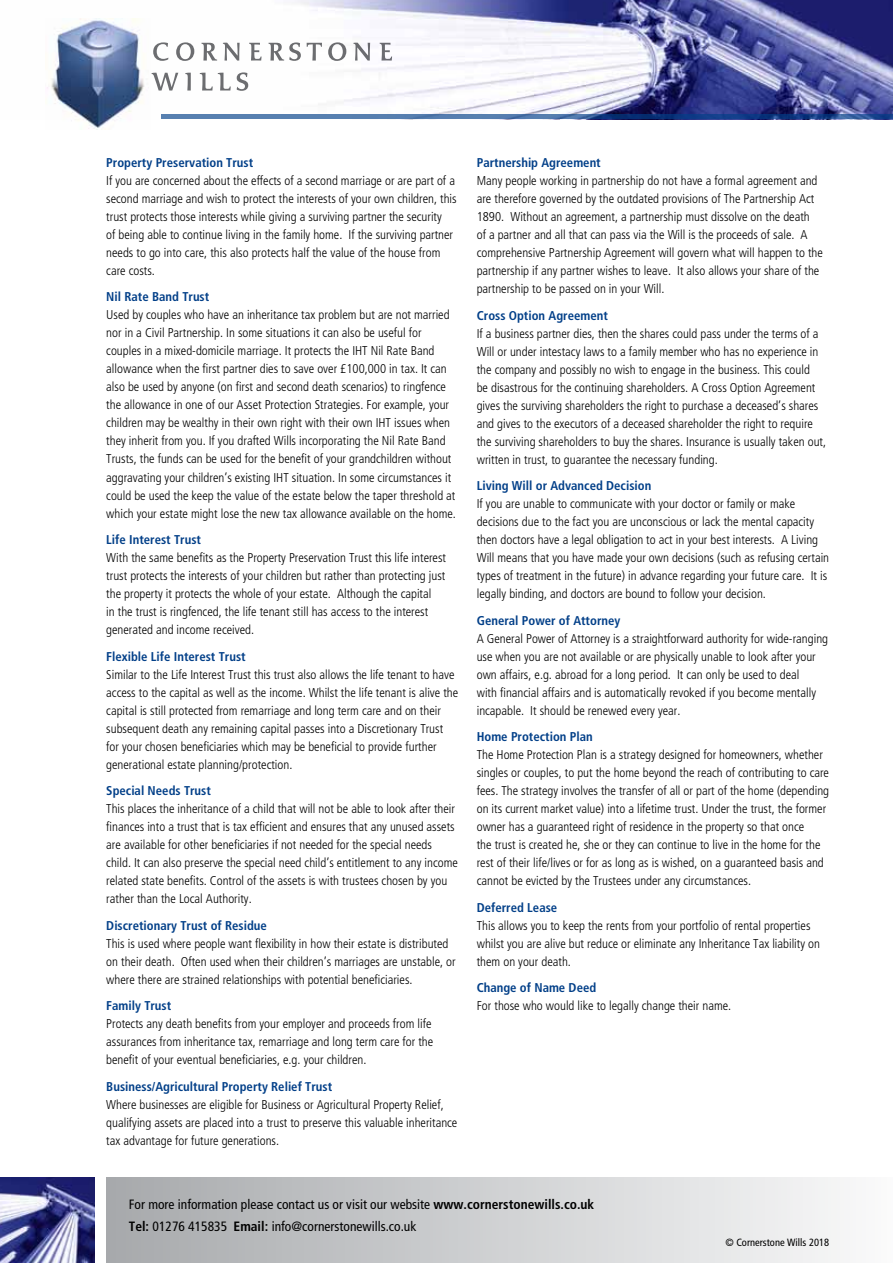
<style>
.page{position:relative;width:893px;height:1263px;background:#fff}
.page>*{position:absolute;margin:0;border:0;box-sizing:border-box;transform-origin:0 0}
.t1{font:condensed 13.5px/21.8px "Frutiger";color:#000}
.t2{font:300 condensed 12.75px/18px "Frutiger";color:#000}
.t3{font:700 condensed 12.75px "Frutiger";color:#023f88}
.t4{font:condensed 10.5px "Frutiger";color:#000}
.s1{font-weight:700}
</style>
<div class="page">
<img style="left:80px;top:0;width:813px;height:115px">
<svg style="left:153px;top:42px;width:15px;height:19px"></svg>
<svg style="left:176px;top:42px;width:18px;height:19px"></svg>
<svg style="left:202px;top:43px;width:15px;height:18px"></svg>
<svg style="left:223px;top:43px;width:17px;height:18px"></svg>
<svg style="left:249px;top:43px;width:13px;height:18px"></svg>
<svg style="left:269px;top:42px;width:32px;height:19px"></svg>
<svg style="left:307px;top:43px;width:15px;height:18px"></svg>
<svg style="left:328px;top:42px;width:18px;height:19px"></svg>
<svg style="left:353px;top:43px;width:17px;height:18px"></svg>
<svg style="left:380px;top:43px;width:12px;height:18px"></svg>
<svg style="left:152px;top:73px;width:26px;height:18px"></svg>
<svg style="left:185px;top:73px;width:6px;height:18px"></svg>
<svg style="left:200px;top:73px;width:31px;height:18px"></svg>
<svg style="left:237px;top:72px;width:11px;height:19px"></svg>
<img style="left:47px;top:19px;width:104px;height:111px">
<div style="left:106px;top:1178px;width:787px;height:85px;background:linear-gradient(to right,#a7a9ac,#fafafb)"></div>
<img style="left:0;top:1178px;width:94px;height:85px">
<svg style="left:161px;top:115px;width:732px;height:4px;background:#39629c"></svg>
<p class="t3" style="left:106px;top:155px;width:148px">Property Preservation Trust</p>
<p class="t2" style="left:106px;top:172px;width:352px">If you are concerned about the effects of a second marriage or are part of a second marriage and wish to protect the interests of your own children, this trust protects those interests while giving a surviving partner the security<br>of being able to continue living in the family home. If the surviving partner needs to go into care, this also protects half the value of the house from care costs.</p>
<p class="t3" style="left:106px;top:289px;width:105px">Nil Rate Band Trust</p>
<p class="t2" style="left:106px;top:306px;width:351px">Used by couples who have an inheritance tax problem but are not married nor in a Civil Partnership. In some situations it can also be useful for couples in a mixed-domicile marriage. It protects the IHT Nil Rate Band allowance when the first partner dies to save over £100,000 in tax. It can also be used by anyone (on first and second death scenarios) to ringfence the allowance in one of our Asset Protection Strategies. For example, your children may be wealthy in their own right with their own IHT issues when they inherit from you. If you drafted Wills incorporating the Nil Rate Band Trusts, the funds can be used for the benefit of your grandchildren without aggravating your children’s existing IHT situation. In some circumstances it could be used the keep the value of the estate below the taper threshold at which your estate might lose the new tax allowance available on the home.</p>
<p class="t3" style="left:106px;top:532px;width:96px">Life Interest Trust</p>
<p class="t2" style="left:106px;top:549px;width:341px">With the same benefits as the Property Preservation Trust this life interest trust protects the interests of your children but rather than protecting just the property it protects the whole of your estate. Although the capital<br>in the trust is ringfenced, the life tenant still has access to the interest generated and income received.</p>
<p class="t3" style="left:106px;top:648px;width:141px">Flexible Life Interest Trust</p>
<p class="t2" style="left:106px;top:665px;width:353px">Similar to the Life Interest Trust this trust also allows the life tenant to have access to the capital as well as the income. Whilst the life tenant is alive the capital is still protected from remarriage and long term care and on their subsequent death any remaining capital passes into a Discretionary Trust for your chosen beneficiaries which may be beneficial to provide further generational estate planning/protection.</p>
<p class="t3" style="left:106px;top:783px;width:106px">Special Needs Trust</p>
<p class="t2" style="left:106px;top:800px;width:353px">This places the inheritance of a child that will not be able to look after their finances into a trust that is tax efficient and ensures that any unused assets are available for other beneficiaries if not needed for the special needs child. It can also preserve the special need child’s entitlement to any income related state benefits. Control of the assets is with trustees chosen by you rather than the Local Authority.</p>
<p class="t3" style="left:106px;top:918px;width:162px">Discretionary Trust of Residue</p>
<p class="t2" style="left:106px;top:934px;width:351px">This is used where people want flexibility in how their estate is distributed on their death. Often used when their children’s marriages are unstable, or where there are strained relationships with potential beneficiaries.</p>
<p class="t3" style="left:106px;top:998px;width:66px">Family Trust</p>
<p class="t2" style="left:106px;top:1015px;width:328px">Protects any death benefits from your employer and proceeds from life assurances from inheritance tax, remarriage and long term care for the benefit of your eventual beneficiaries, e.g. your children.</p>
<p class="t3" style="left:106px;top:1079px;width:227px">Business/Agricultural Property Relief Trust</p>
<p class="t2" style="left:106px;top:1095px;width:353px">Where businesses are eligible for Business or Agricultural Property Relief, qualifying assets are placed into a trust to preserve this valuable inheritance tax advantage for future generations.</p>
<p class="t3" style="left:477px;top:155px;width:126px">Partnership Agreement</p>
<p class="t2" style="left:477px;top:172px;width:348px">Many people working in partnership do not have a formal agreement and are therefore governed by the outdated provisions of The Partnership Act 1890. Without an agreement, a partnership must dissolve on the death<br>of a partner and all that can pass via the Will is the proceeds of sale. A comprehensive Partnership Agreement will govern what will happen to the partnership if any partner wishes to leave. It also allows your share of the partnership to be passed on in your Will.</p>
<p class="t3" style="left:477px;top:308px;width:133px">Cross Option Agreement</p>
<p class="t2" style="left:477px;top:324px;width:351px">If a business partner dies, then the shares could pass under the terms of a Will or under intestacy laws to a family member who has no experience in the company and possibly no wish to engage in the business. This could<br>be disastrous for the continuing shareholders. A Cross Option Agreement gives the surviving shareholders the right to purchase a deceased’s shares and gives to the executors of a deceased shareholder the right to require the surviving shareholders to buy the shares. Insurance is usually taken out, written in trust, to guarantee the necessary funding.</p>
<p class="t3" style="left:477px;top:478px;width:176px">Living Will or Advanced Decision</p>
<p class="t2" style="left:477px;top:495px;width:354px">If you are unable to communicate with your doctor or family or make decisions due to the fact you are unconscious or lack the mental capacity then doctors have a legal obligation to act in your best interests. A Living Will means that you have made your own decisions (such as refusing certain types of treatment in the future) in advance regarding your future care. It is legally binding, and doctors are bound to follow your decision.</p>
<p class="t3" style="left:477px;top:613px;width:145px">General Power of Attorney</p>
<p class="t2" style="left:477px;top:629px;width:353px">A General Power of Attorney is a straightforward authority for wide-ranging use when you are not available or are physically unable to look after your own affairs, e.g. abroad for a long period. It can only be used to deal<br>with financial affairs and is automatically revoked if you become mentally incapable. It should be renewed every year.</p>
<p class="t3" style="left:477px;top:729px;width:117px">Home Protection Plan</p>
<p class="t2" style="left:477px;top:746px;width:354px">The Home Protection Plan is a strategy designed for homeowners, whether singles or couples, to put the home beyond the reach of contributing to care fees. The strategy involves the transfer of all or part of the home (depending on its current market value) into a lifetime trust. Under the trust, the former owner has a guaranteed right of residence in the property so that once<br>the trust is created he, she or they can continue to live in the home for the rest of their life/lives or for as long as is wished, on a guaranteed basis and cannot be evicted by the Trustees under any circumstances.</p>
<p class="t3" style="left:477px;top:900px;width:82px">Deferred Lease</p>
<p class="t2" style="left:477px;top:916px;width:345px">This allows you to keep the rents from your portfolio of rental properties whilst you are alive but reduce or eliminate any Inheritance Tax liability on them on your death.</p>
<p class="t3" style="left:477px;top:980px;width:121px">Change of Name Deed</p>
<p class="t2" style="left:477px;top:997px;width:256px">For those who would like to legally change their name.</p>
<p class="t1" style="left:129px;top:1194px;width:467px">For more information please contact us or visit our website <span class="s1">www.cornerstonewills.co.uk<br>Tel:</span> 01276 415835 <span class="s1">Email:</span> info@cornerstonewills.co.uk</p>
<p class="t4" style="left:725px;top:1236px;width:105px">© Cornerstone Wills 2018</p>
</div>
